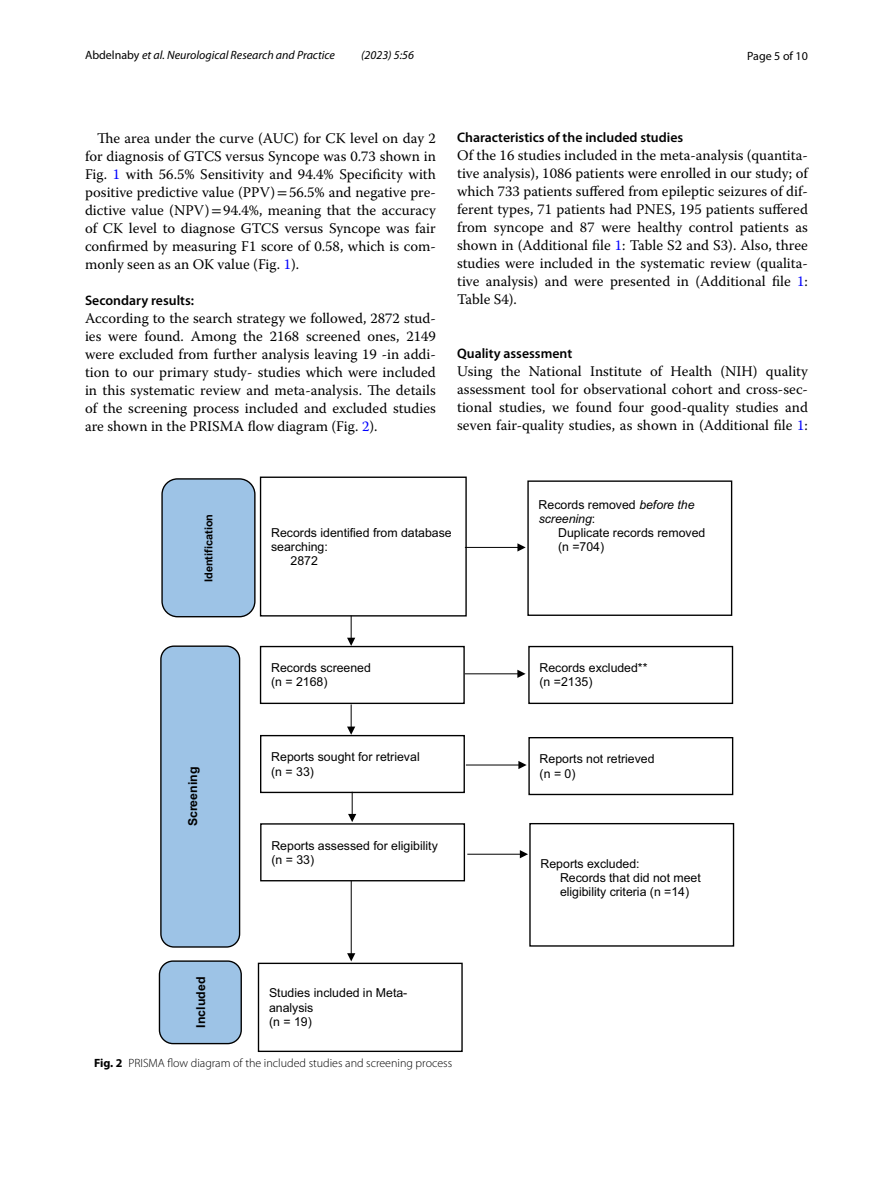
<style>
.page{position:relative;width:893px;height:1187px;background:#fff}
.page>*{position:absolute;margin:0;border:0;box-sizing:border-box;transform-origin:0 0}
.t1{font:14.7px/18px "Warnock Pro";color:#000;text-align:justify}
.t2{font:600 13.8px "Myriad Pro";color:#000}
.t3{font:12.3px/14.2px "Arial";color:#000}
.t4{font:italic 12.3px/14.1px "Arial";color:#000}
.t5{font:700 12.3px "Arial";color:#000}
.t6{font:300 12px "Myriad Pro";color:#000}
.t7{font:italic 12px "Myriad Pro";color:#000}
.t8{font:12px "Myriad Pro";color:#000}
.t9{font:700 10.95px "Arial";color:#000}
.s1{font-style:normal}
.s2{color:#00f}
.s3{font-family:"STIX"}
.s4{font-weight:700}
</style>
<div class="page">
<div style="left:162px;top:479px;width:93px;height:137px;background:#9dc3e6;border-radius:15px"></div>
<div style="left:161px;top:478px;width:95px;height:139px;border:1px solid #000;border-radius:15px"></div>
<div style="left:260px;top:476px;width:207px;height:140px;border:1px solid #000"></div>
<div style="left:527px;top:480px;width:205px;height:136px;border:1px solid #000"></div>
<hr style="left:465px;top:547px;width:54px;height:1px;background:#000">
<svg style="left:517px;top:543px;width:9px;height:8px"></svg>
<svg style="left:347px;top:615px;width:8px;height:30px"></svg>
<div style="left:161px;top:646px;width:79px;height:300px;background:#9dc3e6;border-radius:13px"></div>
<div style="left:160px;top:645px;width:80px;height:302px;border:1px solid #000;border-radius:13px"></div>
<hr style="left:465px;top:673px;width:54px;height:1px;background:#000">
<svg style="left:517px;top:669px;width:9px;height:9px"></svg>
<div style="left:260px;top:645px;width:205px;height:59px;border:1px solid #000"></div>
<div style="left:528px;top:645px;width:205px;height:59px;border:1px solid #000"></div>
<svg style="left:347px;top:704px;width:8px;height:30px"></svg>
<div style="left:260px;top:735px;width:205px;height:58px;border:1px solid #000"></div>
<hr style="left:466px;top:764px;width:54px;height:1px;background:#000">
<svg style="left:518px;top:761px;width:9px;height:8px"></svg>
<div style="left:528px;top:737px;width:205px;height:58px;border:1px solid #000"></div>
<svg style="left:348px;top:791px;width:8px;height:31px"></svg>
<hr style="left:467px;top:853px;width:54px;height:1px;background:#000">
<svg style="left:520px;top:850px;width:8px;height:8px"></svg>
<div style="left:260px;top:823px;width:205px;height:58px;border:1px solid #000"></div>
<div style="left:529px;top:822px;width:205px;height:124px;border:1px solid #000"></div>
<hr style="left:351px;top:880px;width:1px;height:74px;background:#000">
<svg style="left:347px;top:953px;width:8px;height:8px"></svg>
<div style="left:159px;top:961px;width:82px;height:82px;background:#9dc3e6;border-radius:14px"></div>
<div style="left:159px;top:960px;width:83px;height:84px;border:1px solid #000;border-radius:14px"></div>
<div style="left:258px;top:962px;width:205px;height:89px;border:1px solid #000"></div>
<p class="t7" style="left:85px;top:48px;width:251px"><span class="s1">Abdelnaby</span> et al. Neurological Research and Practice</p>
<p class="t7" style="left:361px;top:48px;width:54px">(2023) 5:56</p>
<p class="t8" style="left:747px;top:48px;width:62px">Page 5 of 10</p>
<p class="t1" style="left:85px;top:128px;width:352px;text-indent:12px">The area under the curve (AUC) for CK level on day 2 for diagnosis of GTCS versus Syncope was 0.73 shown in Fig. <span class="s2">1</span> with 56.5% Sensitivity and 94.4% Specificity with positive predictive value (PPV)<span class="s3">=</span>56.5% and negative pre&shy;dictive value (NPV)<span class="s3">=</span>94.4%, meaning that the accuracy of CK level to diagnose GTCS versus Syncope was fair confirmed by measuring F1 score of 0.58, which is com&shy;monly seen as an OK value (Fig. <span class="s2">1</span>).</p>
<p class="t2" style="left:85px;top:291px;width:111px">Secondary results:</p>
<p class="t1" style="left:85px;top:308px;width:352px">According to the search strategy we followed, 2872 stud&shy;ies were found. Among the 2168 screened ones, 2149 were excluded from further analysis leaving 19 -in addi&shy;tion to our primary study- studies which were included in this systematic review and meta-analysis. The details of the screening process included and excluded studies are shown in the PRISMA flow diagram (Fig. <span class="s2">2</span>).</p>
<p class="t2" style="left:457px;top:129px;width:228px">Characteristics of the included studies</p>
<p class="t1" style="left:457px;top:146px;width:352px">Of the 16 studies included in the meta-analysis (quantita&shy;tive analysis), 1086 patients were enrolled in our study; of which 733 patients suffered from epileptic seizures of dif&shy;ferent types, 71 patients had PNES, 195 patients suffered from syncope and 87 were healthy control patients as shown in (Additional file <span class="s2">1</span>: Table S2 and S3). Also, three studies were included in the systematic review (qualita&shy;tive analysis) and were presented in (Additional file <span class="s2">1</span>:<br>Table S4).</p>
<p class="t2" style="left:457px;top:345px;width:117px">Quality assessment</p>
<p class="t1" style="left:457px;top:362px;width:352px">Using the National Institute of Health (NIH) quality assessment tool for observational cohort and cross-sec&shy;tional studies, we found four good-quality studies and seven fair-quality studies, as shown in (Additional file <span class="s2">1</span>:</p>
<p class="t9" style="left:201px;top:582px;width:70px;rotate:-90deg">Identification</p>
<p class="t5" style="left:185px;top:826px;width:61px;rotate:-90deg">Screening</p>
<p class="t3" style="left:271px;top:525px;width:182px">Records identified from database</p>
<p class="t3" style="left:271px;top:539px;width:58px">searching:</p>
<p class="t3" style="left:291px;top:554px;width:29px">2872</p>
<p class="t4" style="left:539px;top:497px;width:157px"><span class="s1">Records removed</span> before the screening<span class="s1">:</span></p>
<p class="t3" style="left:558px;top:526px;width:149px">Duplicate records removed (n =704)</p>
<p class="t3" style="left:271px;top:661px;width:101px">Records screened (n = 2168)</p>
<p class="t3" style="left:539px;top:661px;width:110px">Records excluded** (n =2135)</p>
<p class="t3" style="left:271px;top:749px;width:150px">Reports sought for retrieval (n = 33)</p>
<p class="t3" style="left:540px;top:751px;width:117px">Reports not retrieved (n = 0)</p>
<p class="t3" style="left:271px;top:838px;width:168px">Reports assessed for eligibility (n = 33)</p>
<p class="t3" style="left:560px;top:856px;width:142px;text-indent:-19px">Reports excluded:<br>Records that did not meet eligibility criteria (n =14)</p>
<p class="t5" style="left:192px;top:1027px;width:52px;rotate:-90deg">Included</p>
<p class="t3" style="left:269px;top:986px;width:140px">Studies included in Meta&shy;analysis<br>(n = 19)</p>
<p class="t6" style="left:94px;top:1056px;width:360px"><span class="s4">Fig. 2</span> PRISMA flow diagram of the included studies and screening process</p>
</div>
